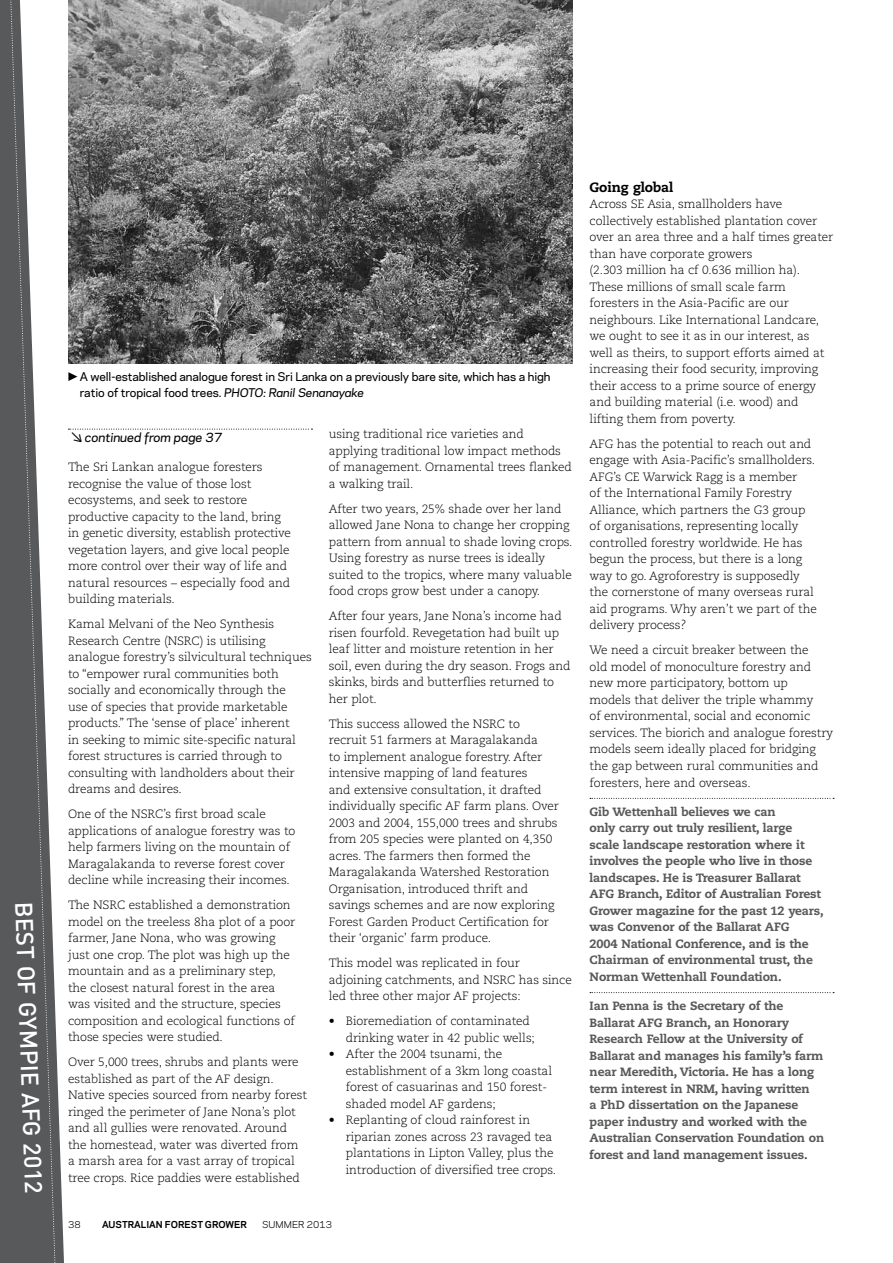
<style>
.page{position:relative;width:893px;height:1263px;background:#fff}
.page>*{position:absolute;margin:0;border:0;box-sizing:border-box;transform-origin:0 0}
.t1{font:500 24px "DIN";color:#fff}
.t2{font:800 13.5px "Caecilia LT Std";letter-spacing:-.01em;color:#000}
.t3{font:300 12px/16.5px "Caecilia LT Std";letter-spacing:-.01em;color:#000}
.t4{font:800 12px/16.5px "Caecilia LT Std";letter-spacing:-.01em;color:#58595b}
.t5{font:italic 500 12px "Galaxie Polaris";letter-spacing:-.01em;color:#000}
.t6{font:500 11.25px/16.5px "Galaxie Polaris";letter-spacing:-.01em;color:#000}
.t7{font:700 9px "Galaxie Polaris";color:#000}
.t8{font:9px "Galaxie Polaris";color:#000}
.s1{font-style:italic}
.s2{font-weight:400;font-size:16.5px}
</style>
<div class="page">
<svg style="left:590px;top:798px;width:244px;height:1px"></svg>
<svg style="left:590px;top:992px;width:244px;height:1px"></svg>
<img style="left:68px;top:0;width:505px;height:363px">
<svg style="left:68px;top:429px;width:244px;height:1px"></svg>
<hr style="left:892px;top:264px;width:1px;height:182px;background:#d1d3d4">
<svg style="left:0;top:0;width:64px;height:1263px;fill:#58595b"></svg>
<svg style="left:10px;top:0;width:46px;height:1263px"></svg>
<h1 class="t1" style="left:39px;top:901px;width:294px;rotate:88deg">Best of Gympie AF G 2012</h1>
<p class="t6" style="left:80px;top:367px;width:472px;text-indent:-12px">▶ A well-established analogue forest in Sri Lanka on a previously bare site, which has a high ratio of tropical food trees. <span class="s1">PHOTO: Ranil Senanayake</span></p>
<p class="t5" style="left:68px;top:429px;width:156px"><span class="s2">↘</span> continued from page 37</p>
<p class="t3" style="left:329px;top:426px;width:245px">using traditional rice varieties and applying traditional low impact methods of management. Ornamental trees flanked a walking trail.</p>
<p class="t3" style="left:329px;top:501px;width:245px">After two years, 25% shade over her land allowed Jane Nona to change her cropping pattern from annual to shade loving crops.<br>Using forestry as nurse trees is ideally suited to the tropics, where many valuable food crops grow best under a canopy.</p>
<p class="t3" style="left:329px;top:608px;width:243px">After four years, Jane Nona’s income had risen fourfold. Revegetation had built up leaf litter and moisture retention in her soil, even during the dry season. Frogs and skinks, birds and butterflies returned to her plot.</p>
<p class="t3" style="left:329px;top:716px;width:232px">This success allowed the NSRC to recruit 51 farmers at Maragalakanda<br>to implement analogue forestry. After intensive mapping of land features<br>and extensive consultation, it drafted individually specific AF farm plans. Over 2003 and 2004, 155,000 trees and shrubs from 205 species were planted on 4,350 acres. The farmers then formed the Maragalakanda Watershed Restoration Organisation, introduced thrift and savings schemes and are now exploring Forest Garden Product Certification for their ‘organic’ farm produce.</p>
<p class="t3" style="left:329px;top:955px;width:244px">This model was replicated in four adjoining catchments, and NSRC has since led three other major AF projects:</p>
<p class="t3" style="left:346px;top:1013px;width:191px;text-indent:-17px">• Bioremediation of contaminated drinking water in 42 public wells;</p>
<p class="t3" style="left:346px;top:1046px;width:208px;text-indent:-17px">• After the 2004 tsunami, the establishment of a 3km long coastal forest of casuarinas and 150 forest&shy;shaded model AF gardens;</p>
<p class="t3" style="left:346px;top:1112px;width:212px;text-indent:-17px">• Replanting of cloud rainforest in riparian zones across 23 ravaged tea plantations in Lipton Valley, plus the introduction of diversified tree crops.</p>
<p class="t3" style="left:68px;top:459px;width:224px">The Sri Lankan analogue foresters recognise the value of those lost ecosystems, and seek to restore productive capacity to the land, bring in genetic diversity, establish protective vegetation layers, and give local people more control over their way of life and natural resources – especially food and building materials.</p>
<p class="t3" style="left:68px;top:616px;width:245px">Kamal Melvani of the Neo Synthesis Research Centre (NSRC) is utilising analogue forestry’s silvicultural techniques to “empower rural communities both socially and economically through the<br>use of species that provide marketable products.” The ‘sense of place’ inherent<br>in seeking to mimic site-specific natural forest structures is carried through to consulting with landholders about their dreams and desires.</p>
<p class="t3" style="left:68px;top:806px;width:229px">One of the NSRC’s first broad scale applications of analogue forestry was to help farmers living on the mountain of Maragalakanda to reverse forest cover decline while increasing their incomes.</p>
<p class="t3" style="left:68px;top:897px;width:229px">The NSRC established a demonstration model on the treeless 8ha plot of a poor farmer, Jane Nona, who was growing just one crop. The plot was high up the mountain and as a preliminary step, the closest natural forest in the area was visited and the structure, species composition and ecological functions of those species were studied.</p>
<p class="t3" style="left:68px;top:1054px;width:241px">Over 5,000 trees, shrubs and plants were established as part of the AF design.<br>Native species sourced from nearby forest ringed the perimeter of Jane Nona’s plot and all gullies were renovated. Around the homestead, water was diverted from a marsh area for a vast array of tropical tree crops. Rice paddies were established</p>
<p class="t8" style="left:68px;top:1218px;width:14px">38</p>
<p class="t7" style="left:102px;top:1218px;width:145px">AUSTRALIAN FOREST GROWER</p>
<p class="t8" style="left:262px;top:1218px;width:71px">SUMMER 2013</p>
<p class="t2" style="left:590px;top:179px;width:85px">Going global</p>
<p class="t3" style="left:590px;top:196px;width:245px">Across SE Asia, smallholders have collectively established plantation cover over an area three and a half times greater than have corporate growers<br>(2.303 million ha cf 0.636 million ha).<br>These millions of small scale farm foresters in the Asia-Pacific are our neighbours. Like International Landcare, we ought to see it as in our interest, as well as theirs, to support efforts aimed at increasing their food security, improving their access to a prime source of energy and building material (i.e. wood) and lifting them from poverty.</p>
<p class="t3" style="left:590px;top:436px;width:229px">AFG has the potential to reach out and engage with Asia-Pacific’s smallholders.<br>AFG’s CE Warwick Ragg is a member<br>of the International Family Forestry Alliance, which partners the G3 group of organisations, representing locally controlled forestry worldwide. He has begun the process, but there is a long way to go. Agroforestry is supposedly the cornerstone of many overseas rural aid programs. Why aren’t we part of the delivery process?</p>
<p class="t3" style="left:590px;top:642px;width:245px">We need a circuit breaker between the<br>old model of monoculture forestry and new more participatory, bottom up<br>models that deliver the triple whammy<br>of environmental, social and economic services. The biorich and analogue forestry models seem ideally placed for bridging the gap between rural communities and foresters, here and overseas.</p>
<p class="t4" style="left:590px;top:803px;width:236px">Gib Wettenhall believes we can<br>only carry out truly resilient, large scale landscape restoration where it involves the people who live in those landscapes. He is Treasurer Ballarat AFG Branch, Editor of Australian Forest Grower magazine for the past 12 years, was Convenor of the Ballarat AFG<br>2004 National Conference, and is the Chairman of environmental trust, the Norman Wettenhall Foundation.</p>
<p class="t4" style="left:590px;top:998px;width:236px">Ian Penna is the Secretary of the Ballarat AFG Branch, an Honorary Research Fellow at the University of Ballarat and manages his family’s farm near Meredith, Victoria. He has a long term interest in NRM, having written<br>a PhD dissertation on the Japanese paper industry and worked with the Australian Conservation Foundation on forest and land management issues.</p>
</div>
